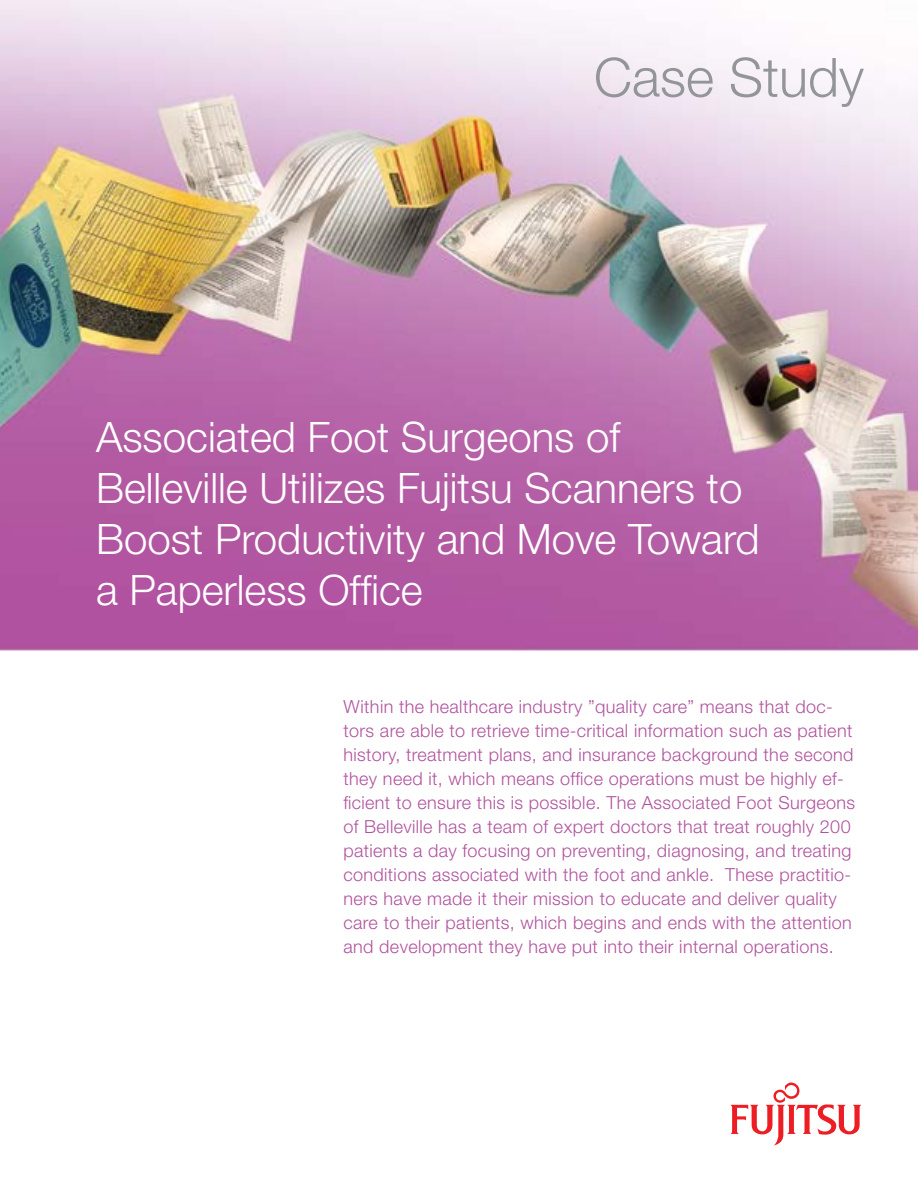
<style>
.page{position:relative;width:918px;height:1188px;background:#fff}
.page>*{position:absolute;margin:0;border:0;box-sizing:border-box;transform-origin:0 0}
.t1{font:300 54px "Helvetica Neue";color:#939598}
.t2{font:300 42px/51px "Helvetica Neue";color:#fff}
.t3{font:300 18px/24px "Helvetica Neue";letter-spacing:.02em;color:#b0539e}
</style>
<div class="page">
<img style="left:0;top:0;width:918px;height:651px">
<svg style="left:730px;top:1083px;width:131px;height:62px"></svg>
<h1 class="t1" style="left:594px;top:44px;width:272px">Case Study</h1>
<h2 class="t2" style="left:96px;top:410px;width:665px">Associated Foot Surgeons of<br>Belleville Utilizes Fujitsu Scanners to<br>Boost Productivity and Move Toward a Paperless Office</h2>
<p class="t3" style="left:344px;top:694px;width:513px">Within the healthcare industry ”quality care” means that doc&shy;tors are able to retrieve time-critical information such as patient history, treatment plans, and insurance background the second they need it, which means office operations must be highly ef&shy;ficient to ensure this is possible. The Associated Foot Surgeons of Belleville has a team of expert doctors that treat roughly 200 patients a day focusing on preventing, diagnosing, and treating conditions associated with the foot and ankle. These practitio&shy;ners have made it their mission to educate and deliver quality care to their patients, which begins and ends with the attention and development they have put into their internal operations.</p>
</div>
